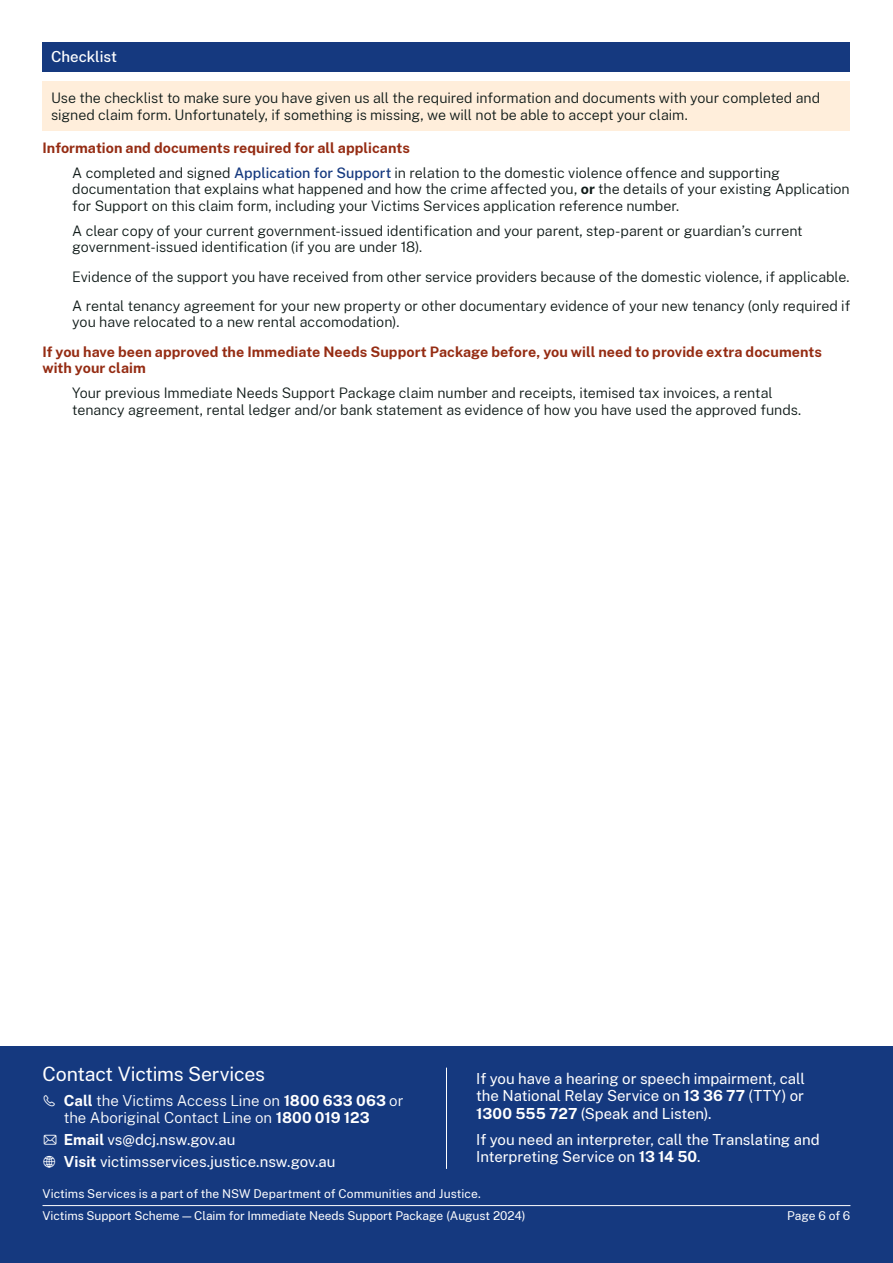
<style>
.page{position:relative;width:893px;height:1263px;background:#fff}
.page>*{position:absolute;margin:0;border:0;box-sizing:border-box;transform-origin:0 0}
.t1{font:19.5px "Public Sans";letter-spacing:-.01em;color:#fff}
.t2{font:15px/17.2px "Public Sans";letter-spacing:-.005em;color:#fff;text-align:justify}
.t3{font:300 15px/17.2px "Public Sans";letter-spacing:-.005em;color:#fff}
.Heading_4__H4__white_on_Blue_01{font:500 15px "Public Sans";letter-spacing:-.005em;color:#fff}
.Body{font:300 14.25px/16.5px "Public Sans";color:#0f1a18}
.Body-2{font:700 14.25px/16.5px "Public Sans";letter-spacing:.005em;color:#952c13}
.t4{font:12px "Public Sans";letter-spacing:-.005em;color:#fff}
.s1{font-weight:500;color:#15397f}
.s2{font-weight:700}
</style>
<div class="page">
<div style="left:0;top:1046px;width:893px;height:217px;background:#15397f"></div>
<hr style="left:43px;top:1205px;width:807px;height:1px;background:#fff">
<div style="left:43px;top:81px;width:807px;height:50px;background:#ffeedb"></div>
<hr style="left:446px;top:1068px;width:1px;height:101px;background:#fff">
<div style="left:43px;top:43px;width:807px;height:29px;background:#15397f"></div>
<h1 class="Heading_4__H4__white_on_Blue_01" style="left:51px;top:46px;width:67px">Checklist</h1>
<p class="Body" style="left:51px;top:88px;width:771px;line-height:17.2px">Use the checklist to make sure you have given us all the required information and documents with your completed and signed claim form. Unfortunately, if something is missing, we will not be able to accept your claim.</p>
<p class="Body-2" style="left:43px;top:138px;width:369px">Information and documents required for all applicants</p>
<p class="Body" style="left:72px;top:164px;width:779px">A completed and signed <span class="s1">Application for Support</span> in relation to the domestic violence offence and supporting documentation that explains what happened and how the crime affected you, <span class="s2">or</span> the details of your existing Application for Support on this claim form, including your Victims Services application reference number.</p>
<p class="Body" style="left:72px;top:222px;width:732px">A clear copy of your current government-issued identification and your parent, step-parent or guardian’s current government-issued identification (if you are under 18).</p>
<p class="Body" style="left:72px;top:268px;width:779px">Evidence of the support you have received from other service providers because of the domestic violence, if applicable.</p>
<p class="Body" style="left:72px;top:297px;width:779px">A rental tenancy agreement for your new property or other documentary evidence of your new tenancy (only required if you have relocated to a new rental accomodation).</p>
<p class="Body-2" style="left:43px;top:342px;width:781px">If you have been approved the Immediate Needs Support Package before, you will need to provide extra documents with your claim</p>
<p class="Body" style="left:72px;top:384px;width:730px">Your previous Immediate Needs Support Package claim number and receipts, itemised tax invoices, a rental tenancy agreement, rental ledger and/or bank statement as evidence of how you have used the approved funds.</p>
<p class="t1" style="left:43px;top:1060px;width:224px">Contact Victims Services</p>
<p class="t3" style="left:64px;top:1091px;width:341px"><span class="s2">Call</span> the Victims Access Line on <span class="s2">1800 633 063</span> or the Aboriginal Contact Line on <span class="s2">1800 019 123</span></p>
<p class="t2" style="left:64px;top:1130px;width:173px"><span class="s2">Email</span> vs@dcj.nsw.gov.au</p>
<p class="t2" style="left:64px;top:1152px;width:273px"><span class="s2">Visit</span> victimsservices.justice.nsw.gov.au</p>
<p class="t2" style="left:476px;top:1069px;width:330px">If you have a hearing or speech impairment, call the National Relay Service on <span class="s2">13 36 77</span> (TTY) or <span class="s2">1300 555 727</span> (Speak and Listen).</p>
<p class="t2" style="left:476px;top:1130px;width:345px">If you need an interpreter, call the Translating and<br>Interpreting Service on <span class="s2">13 14 50</span>.</p>
<p class="t4" style="left:43px;top:1185px;width:440px">Victims Services is a part of the NSW Department of Communities and Justice.</p>
<p class="t4" style="left:43px;top:1207px;width:485px">Victims Support Scheme — Claim for Immediate Needs Support Package (August 2024)</p>
<p class="t4" style="left:787px;top:1207px;width:65px">Page 6 of 6</p>
</div>
